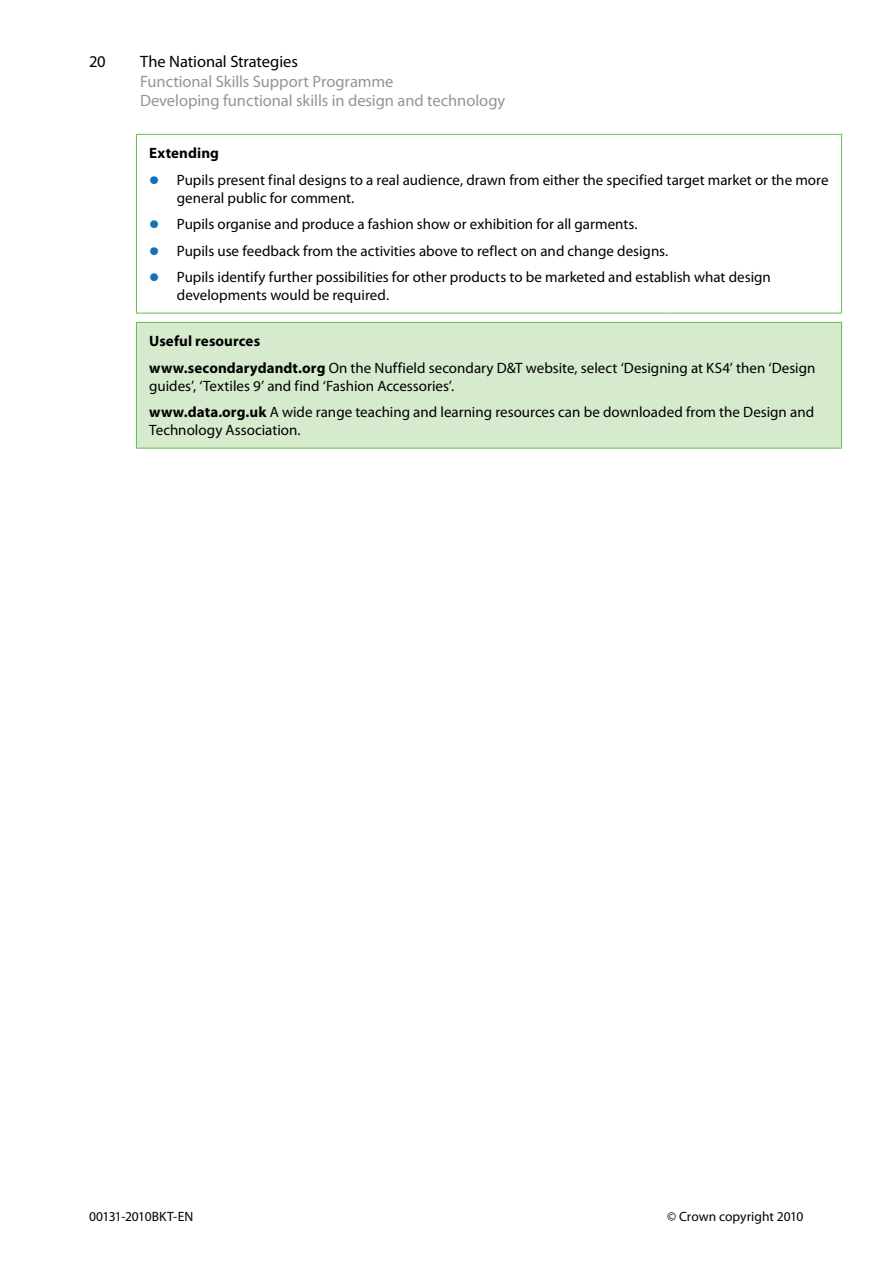
<style>
.page{position:relative;width:893px;height:1263px;background:#fff}
.page>*{position:absolute;margin:0;border:0;box-sizing:border-box;transform-origin:0 0}
.t1{font:16.5px/19.8px "Myriad Pro";letter-spacing:-.005em;color:#939598}
.t2{font:16.5px "Myriad Pro";letter-spacing:-.005em;color:#000}
.Para_table_bullet1{font:15px/18px "Myriad Pro";color:#000}
.Para_table{font:15px/18px "Myriad Pro";color:#000}
.Para_table-2{font:700 15px "Myriad Pro";letter-spacing:.005em;color:#000}
.t3{font:13.5px "Myriad Pro";letter-spacing:-.005em;color:#000}
.s1{font-weight:700;font-size:30px;color:#1072ba}
.s2{font-weight:700}
</style>
<div class="page">
<hr style="left:136px;top:134px;width:534px;height:1px;background:#64bc4d">
<hr style="left:136px;top:135px;width:1px;height:178px;background:#64bc4d">
<hr style="left:670px;top:134px;width:172px;height:1px;background:#64bc4d">
<hr style="left:841px;top:135px;width:1px;height:178px;background:#64bc4d">
<hr style="left:136px;top:313px;width:534px;height:1px;background:#64bc4d">
<hr style="left:670px;top:313px;width:172px;height:1px;background:#64bc4d">
<div style="left:136px;top:322px;width:706px;height:126px;background:#d6eacd"></div>
<hr style="left:136px;top:322px;width:706px;height:1px;background:#64bc4d">
<hr style="left:136px;top:323px;width:1px;height:125px;background:#64bc4d">
<hr style="left:841px;top:323px;width:1px;height:125px;background:#64bc4d">
<hr style="left:136px;top:448px;width:706px;height:1px;background:#64bc4d">
<p class="t2" style="left:89px;top:51px;width:18px">20</p>
<p class="t2" style="left:140px;top:51px;width:159px">The National Strategies</p>
<p class="t1" style="left:140px;top:71px;width:367px">Functional Skills Support Programme<br>Developing functional skills in design and technology</p>
<p class="Para_table-2" style="left:149px;top:143px;width:71px">Extending</p>
<p class="Para_table_bullet1" style="left:177px;top:171px;width:653px;text-indent:-28px"><span class="s1">•</span> Pupils present final designs to a real audience, drawn from either the specified target market or the more general public for comment.</p>
<p class="Para_table_bullet1" style="left:149px;top:215px;width:490px"><span class="s1">•</span> Pupils organise and produce a fashion show or exhibition for all garments.</p>
<p class="Para_table_bullet1" style="left:149px;top:242px;width:521px"><span class="s1">•</span> Pupils use feedback from the activities above to reflect on and change designs.</p>
<p class="Para_table_bullet1" style="left:177px;top:268px;width:595px;text-indent:-28px"><span class="s1">•</span> Pupils identify further possibilities for other products to be marketed and establish what design developments would be required.</p>
<p class="Para_table-2" style="left:149px;top:332px;width:112px">Useful resources</p>
<p class="Para_table" style="left:149px;top:359px;width:668px"><span class="s2">www.secondarydandt.org</span> On the Nuffield secondary D&amp;T website, select ‘Designing at KS4’ then ‘Design guides’, ‘Textiles 9’ and find ‘Fashion Accessories’.</p>
<p class="Para_table" style="left:149px;top:403px;width:666px"><span class="s2">www.data.org.uk</span> A wide range teaching and learning resources can be downloaded from the Design and<br>Technology Association.</p>
<p class="t3" style="left:89px;top:1208px;width:106px">00131-2010BKT-EN</p>
<p class="t3" style="left:667px;top:1208px;width:138px">© Crown copyright 2010</p>
</div>
